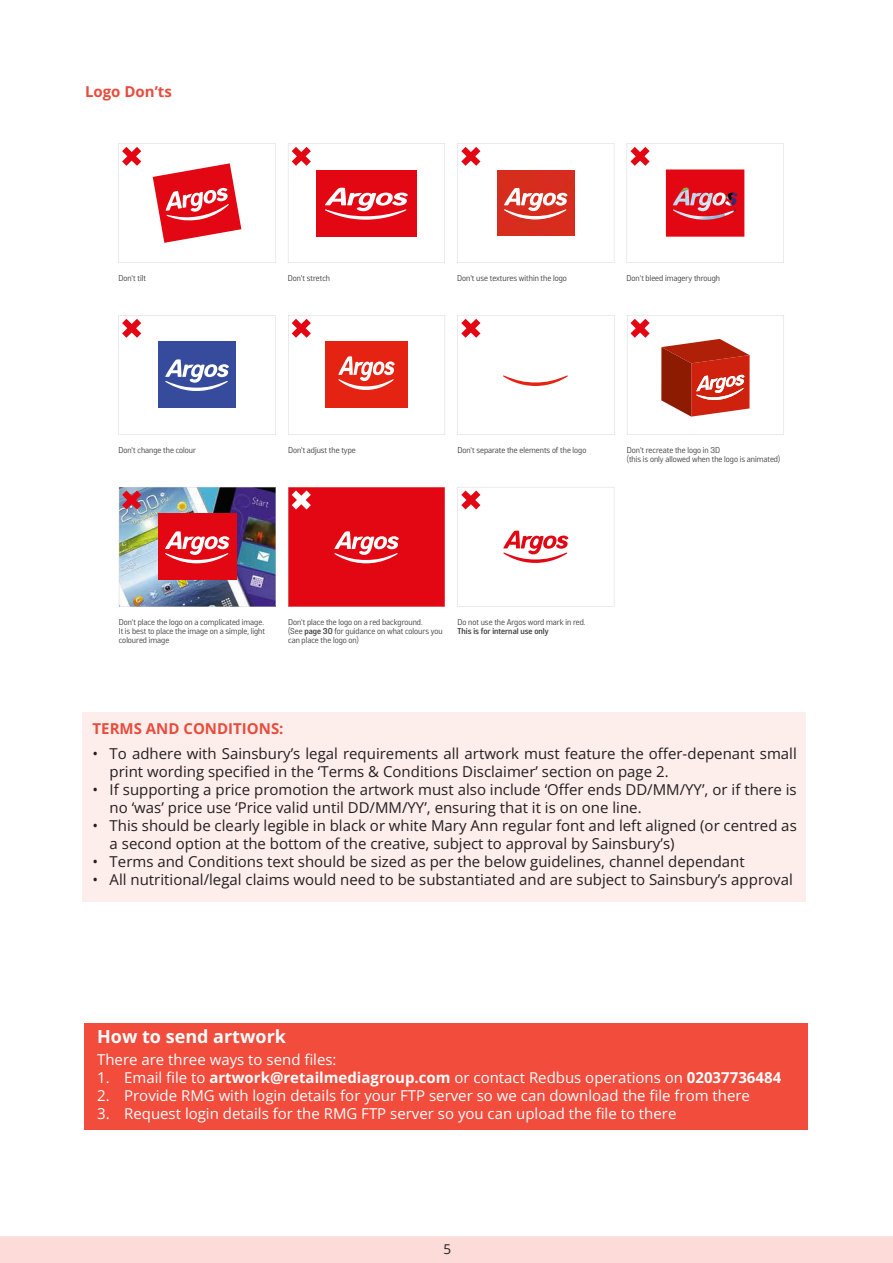
<style>
.page{position:relative;width:893px;height:1263px;background:#fff}
.page>*{position:absolute;margin:0;border:0;box-sizing:border-box;transform-origin:0 0}
.Subtitles{font:700 18px "Open Sans";color:#fff}
.t1{font:15px/18px "Open Sans";color:#231f20}
.t2{font:15px "Open Sans";color:#fff}
.Bullets{font:700 15px "Open Sans";color:#e84c3d}
.Subtitles-2{font:13.5px "Open Sans";color:#231f20}
.t3{font:8.4px/9.3px "Argos";color:#3c3c3b}
.s1{font-weight:700}
</style>
<div class="page">
<svg style="left:119px;top:143px;width:157px;height:120px"></svg>
<svg style="left:288px;top:143px;width:157px;height:120px"></svg>
<svg style="left:457px;top:143px;width:157px;height:120px"></svg>
<svg style="left:627px;top:143px;width:157px;height:120px"></svg>
<img style="left:119px;top:487px;width:157px;height:120px">
<svg style="left:288px;top:487px;width:157px;height:120px;background:#e41420"></svg>
<svg style="left:119px;top:315px;width:157px;height:120px"></svg>
<svg style="left:288px;top:315px;width:157px;height:120px"></svg>
<svg style="left:457px;top:315px;width:158px;height:120px"></svg>
<svg style="left:457px;top:487px;width:157px;height:120px"></svg>
<svg style="left:627px;top:315px;width:157px;height:120px"></svg>
<div style="left:82px;top:712px;width:724px;height:190px;background:#fdedeb"></div>
<div style="left:84px;top:1023px;width:724px;height:106px;background:#f24c3d"></div>
<div style="left:1px;top:1236px;width:892px;height:27px;background:#fcdbd8"></div>
<svg style="left:0;top:1236px;width:1px;height:27px"></svg>
<p class="Bullets" style="left:85px;top:81px;width:88px">Logo Don’ts</p>
<p class="t3" style="left:119px;top:274px;width:29px">Don’t tilt</p>
<p class="t3" style="left:288px;top:274px;width:44px">Don’t stretch</p>
<p class="t3" style="left:457px;top:274px;width:111px">Don’t use textures within the logo</p>
<p class="t3" style="left:627px;top:274px;width:95px">Don’t bleed imagery through</p>
<p class="t3" style="left:119px;top:445px;width:79px">Don’t change the colour</p>
<p class="t3" style="left:288px;top:445px;width:69px">Don’t adjust the type</p>
<p class="t3" style="left:457px;top:445px;width:130px">Don’t separate the elements of the logo</p>
<p class="t3" style="left:627px;top:445px;width:155px">Don’t recreate the logo in 3D<br>(this is only allowed when the logo is animated)</p>
<p class="t3" style="left:119px;top:617px;width:148px;text-align:justify">Don’t place the logo on a complicated image.<br>It is best to place the image on a simple, light coloured image</p>
<p class="t3" style="left:288px;top:617px;width:156px">Don’t place the logo on a red background.<br>(See <span class="s1">page 30</span> for guidance on what colours you can place the logo on)</p>
<p class="t3" style="left:458px;top:617px;width:129px">Do not use the Argos word mark in red.<br><span class="s1">This is for internal use only</span></p>
<p class="Bullets" style="left:93px;top:718px;width:192px">TERMS AND CONDITIONS:</p>
<p class="t1" style="left:110px;top:744px;width:689px;text-indent:-17px">• To adhere with Sainsbury’s legal requirements all artwork must feature the offer-depenant small print wording specified in the ‘Terms &amp; Conditions Disclaimer’ section on page 2.</p>
<p class="t1" style="left:110px;top:780px;width:689px;text-indent:-17px">• If supporting a price promotion the artwork must also include ‘Offer ends DD/MM/YY’, or if there is no ‘was’ price use ‘Price valid until DD/MM/YY’, ensuring that it is on one line.</p>
<p class="t1" style="left:110px;top:816px;width:689px;text-indent:-17px">• This should be clearly legible in black or white Mary Ann regular font and left aligned (or centred as a second option at the bottom of the creative, subject to approval by Sainsbury’s)</p>
<p class="t1" style="left:93px;top:852px;width:654px">• Terms and Conditions text should be sized as per the below guidelines, channel dependant</p>
<p class="t1" style="left:93px;top:870px;width:702px">• All nutritional/legal claims would need to be substantiated and are subject to Sainsbury’s approval</p>
<p class="Subtitles" style="left:97px;top:1024px;width:190px">How to send artwork</p>
<p class="t2" style="left:97px;top:1049px;width:241px">There are three ways to send files:</p>
<p class="t2" style="left:97px;top:1067px;width:686px">1. Email file to <span class="s1">artwork@retailmediagroup.com</span> or contact Redbus operations on <span class="s1">02037736484</span></p>
<p class="t2" style="left:97px;top:1085px;width:654px">2. Provide RMG with login details for your FTP server so we can download the file from there</p>
<p class="t2" style="left:97px;top:1103px;width:581px">3. Request login details for the RMG FTP server so you can upload the file to there</p>
<p class="Subtitles-2" style="left:443px;top:1239px;width:9px">5</p>
</div>
